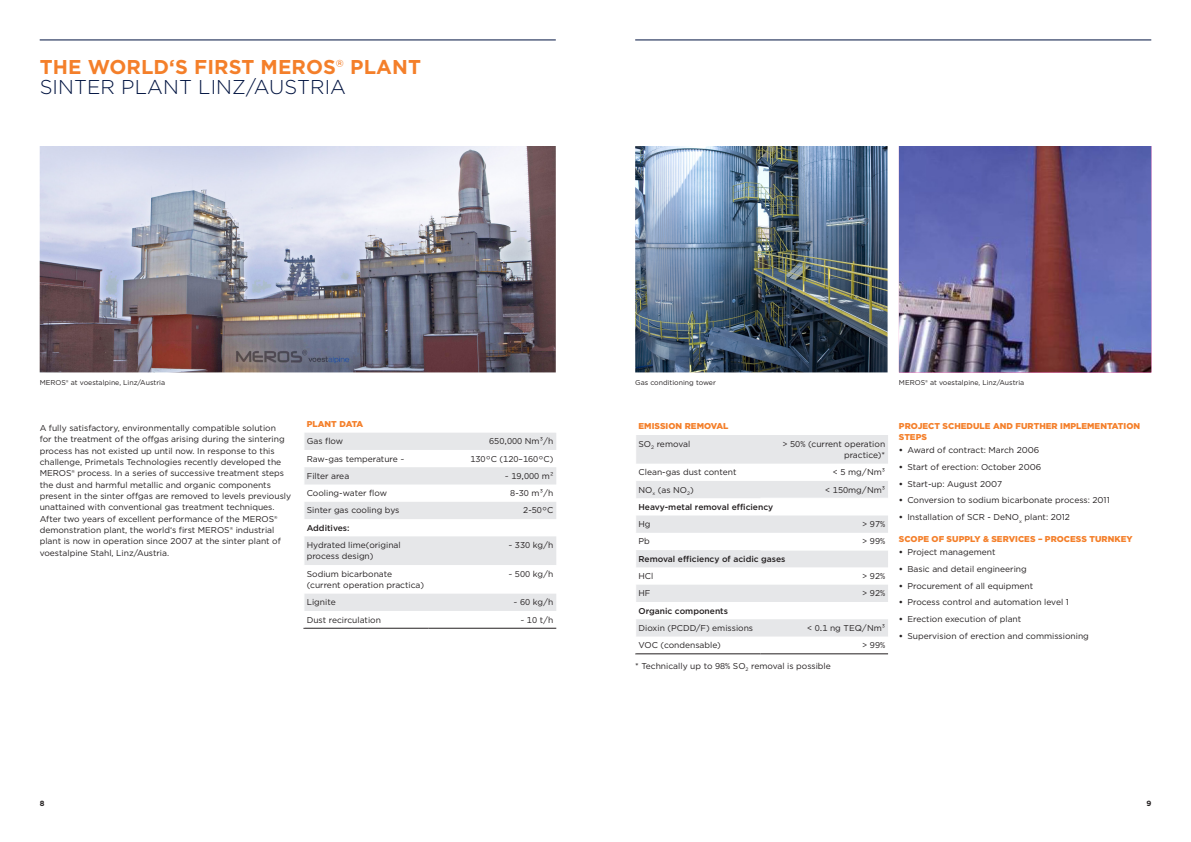
<style>
.page{position:relative;width:1191px;height:842px;background:#fff}
.page>*{position:absolute;margin:0;border:0;box-sizing:border-box;transform-origin:0 0}
._01__Headline_-_Light_-_25pt_-_orange{font:700 20px/20px "Gotham";letter-spacing:.005em;color:#f47f2a}
._01__Copy_-_Book_-_8_5_pt_-_black{font:8.5px/11.3px "Gotham";color:#231f20}
._06__Table_Copy_left_-_Book_-_8_5pt_-_bla{font:8.5px/11.3px "Gotham";color:#231f20}
._06__Table_Copy_right-_Book_-_8_5pt_-_bla{font:8.5px/11.3px "Gotham";color:#231f20;text-align:right}
._06__Table_Copy_left_-_Book_-_8_5pt_-_bla-2{font:500 8.5px "Gotham";color:#231f20}
._02__Subhead_-_Bold_-_8_5pt_-_orange{font:900 8.5px/11.3px "Gotham";letter-spacing:.005em;color:#f47f2a}
._06__Table_Headline_-_Bold_-_8_5pt_-_oran{font:900 8.5px "Gotham";letter-spacing:.005em;color:#f47f2a}
.t1{font:700 7.5px "Gotham";color:#231f20}
._06__Copy_-_Book_-_7pt_-_black{font:7px "Gotham";color:#231f20}
.s1{font-weight:400}
.s2{font-weight:300;color:#001340}
.s3{font-weight:700}
</style>
<div class="page">
<hr style="left:303px;top:628px;width:126px;height:1px;background:#231f20">
<hr style="left:429px;top:628px;width:127px;height:1px;background:#231f20">
<svg style="left:303px;top:433px;width:254px;height:195px"></svg>
<hr style="left:635px;top:653px;width:125px;height:1px;background:#231f20">
<hr style="left:760px;top:653px;width:128px;height:1px;background:#231f20">
<svg style="left:636px;top:435px;width:252px;height:202px"></svg>
<hr style="left:40px;top:40px;width:516px;height:1px;background:#001340">
<hr style="left:635px;top:40px;width:516px;height:1px;background:#001340">
<img style="left:40px;top:146px;width:516px;height:226px">
<img style="left:635px;top:146px;width:252px;height:226px">
<img style="left:899px;top:146px;width:252px;height:226px">
<p class="_01__Headline_-_Light_-_25pt_-_orange" style="left:40px;top:57px;width:383px">THE WORLD‘S FIRST MEROS<span class="s1">®</span> PLANT<br><span class="s2">SINTER PLANT LINZ/AUSTRIA</span></p>
<p class="_06__Copy_-_Book_-_7pt_-_black" style="left:40px;top:378px;width:127px">MEROS® at voestalpine, Linz/Austria</p>
<p class="_06__Copy_-_Book_-_7pt_-_black" style="left:635px;top:378px;width:82px">Gas conditioning tower</p>
<p class="_06__Copy_-_Book_-_7pt_-_black" style="left:899px;top:378px;width:127px">MEROS® at voestalpine, Linz/Austria</p>
<p class="_01__Copy_-_Book_-_8_5_pt_-_black" style="left:40px;top:422px;width:253px">A fully satisfactory, environmentally compatible solution<br>for the treatment of the offgas arising during the sintering process has not existed up until now. In response to this challenge, Primetals Technologies recently developed the MEROS® process. In a series of successive treatment steps the dust and harmful metallic and organic components present in the sinter offgas are removed to levels previously unattained with conventional gas treatment techniques.<br>After two years of excellent performance of the MEROS® demonstration plant, the world‘s first MEROS® industrial plant is now in operation since 2007 at the sinter plant of voestalpine Stahl, Linz/Austria.</p>
<p class="_06__Table_Headline_-_Bold_-_8_5pt_-_oran" style="left:307px;top:418px;width:58px">PLANT DATA</p>
<p class="_06__Table_Copy_left_-_Book_-_8_5pt_-_bla" style="left:307px;top:435px;width:38px">Gas flow</p>
<p class="_06__Table_Copy_right-_Book_-_8_5pt_-_bla" style="left:489px;top:435px;width:66px">650,000 Nm³/h</p>
<p class="_06__Table_Copy_left_-_Book_-_8_5pt_-_bla" style="left:307px;top:453px;width:99px">Raw-gas temperature ~</p>
<p class="_06__Table_Copy_right-_Book_-_8_5pt_-_bla" style="left:470px;top:453px;width:85px">130°C (120–160°C)</p>
<p class="_06__Table_Copy_left_-_Book_-_8_5pt_-_bla" style="left:307px;top:470px;width:44px">Filter area</p>
<p class="_06__Table_Copy_right-_Book_-_8_5pt_-_bla" style="left:505px;top:470px;width:50px">~ 19,000 m²</p>
<p class="_06__Table_Copy_left_-_Book_-_8_5pt_-_bla" style="left:307px;top:487px;width:82px">Cooling-water flow</p>
<p class="_06__Table_Copy_right-_Book_-_8_5pt_-_bla" style="left:510px;top:487px;width:45px">8-30 m³/h</p>
<p class="_06__Table_Copy_left_-_Book_-_8_5pt_-_bla" style="left:307px;top:505px;width:94px">Sinter gas cooling bys</p>
<p class="_06__Table_Copy_right-_Book_-_8_5pt_-_bla" style="left:523px;top:505px;width:32px">2-50°C</p>
<p class="_06__Table_Copy_left_-_Book_-_8_5pt_-_bla-2" style="left:307px;top:522px;width:44px">Additives:</p>
<p class="_06__Table_Copy_left_-_Book_-_8_5pt_-_bla" style="left:307px;top:539px;width:96px">Hydrated lime(original process design)</p>
<p class="_06__Table_Copy_right-_Book_-_8_5pt_-_bla" style="left:508px;top:539px;width:47px">~ 330 kg/h</p>
<p class="_06__Table_Copy_left_-_Book_-_8_5pt_-_bla" style="left:307px;top:568px;width:87px">Sodium bicarbonate</p>
<p class="_06__Table_Copy_left_-_Book_-_8_5pt_-_bla" style="left:307px;top:579px;width:119px">(current operation practica)</p>
<p class="_06__Table_Copy_right-_Book_-_8_5pt_-_bla" style="left:508px;top:568px;width:47px">~ 500 kg/h</p>
<p class="_06__Table_Copy_left_-_Book_-_8_5pt_-_bla" style="left:307px;top:596px;width:30px">Lignite</p>
<p class="_06__Table_Copy_right-_Book_-_8_5pt_-_bla" style="left:513px;top:596px;width:41px">~ 60 kg/h</p>
<p class="_06__Table_Copy_left_-_Book_-_8_5pt_-_bla" style="left:307px;top:614px;width:76px">Dust recirculation</p>
<p class="_06__Table_Copy_right-_Book_-_8_5pt_-_bla" style="left:520px;top:614px;width:35px">~ 10 t/h</p>
<p class="_06__Table_Headline_-_Bold_-_8_5pt_-_oran" style="left:638px;top:420px;width:91px">EMISSION REMOVAL</p>
<p class="_06__Table_Copy_left_-_Book_-_8_5pt_-_bla" style="left:638px;top:438px;width:53px">SO<sub>2</sub> removal</p>
<p class="_06__Table_Copy_right-_Book_-_8_5pt_-_bla" style="left:782px;top:438px;width:104px">&gt; 50% (current operation practice)*</p>
<p class="_06__Table_Copy_left_-_Book_-_8_5pt_-_bla" style="left:638px;top:466px;width:99px">Clean-gas dust content</p>
<p class="_06__Table_Copy_right-_Book_-_8_5pt_-_bla" style="left:833px;top:466px;width:54px">&lt; 5 mg/Nm³</p>
<p class="_06__Table_Copy_left_-_Book_-_8_5pt_-_bla" style="left:638px;top:484px;width:57px">NO<sub>x</sub> (as NO<sub>2</sub>)</p>
<p class="_06__Table_Copy_right-_Book_-_8_5pt_-_bla" style="left:825px;top:484px;width:61px">&lt; 150mg/Nm³</p>
<p class="_06__Table_Copy_left_-_Book_-_8_5pt_-_bla-2" style="left:638px;top:501px;width:136px">Heavy-metal removal efficiency</p>
<p class="_06__Table_Copy_left_-_Book_-_8_5pt_-_bla" style="left:638px;top:518px;width:14px">Hg</p>
<p class="_06__Table_Copy_right-_Book_-_8_5pt_-_bla" style="left:862px;top:518px;width:24px">&gt; 97%</p>
<p class="_06__Table_Copy_left_-_Book_-_8_5pt_-_bla" style="left:638px;top:536px;width:13px">Pb</p>
<p class="_06__Table_Copy_right-_Book_-_8_5pt_-_bla" style="left:862px;top:536px;width:24px">&gt; 99%</p>
<p class="_06__Table_Copy_left_-_Book_-_8_5pt_-_bla-2" style="left:638px;top:553px;width:148px">Removal efficiency of acidic gases</p>
<p class="_06__Table_Copy_left_-_Book_-_8_5pt_-_bla" style="left:638px;top:570px;width:16px">HCl</p>
<p class="_06__Table_Copy_right-_Book_-_8_5pt_-_bla" style="left:862px;top:570px;width:24px">&gt; 92%</p>
<p class="_06__Table_Copy_left_-_Book_-_8_5pt_-_bla" style="left:638px;top:587px;width:14px">HF</p>
<p class="_06__Table_Copy_right-_Book_-_8_5pt_-_bla" style="left:862px;top:587px;width:24px">&gt; 92%</p>
<p class="_06__Table_Copy_left_-_Book_-_8_5pt_-_bla-2" style="left:638px;top:605px;width:91px">Organic components</p>
<p class="_06__Table_Copy_left_-_Book_-_8_5pt_-_bla" style="left:638px;top:622px;width:116px">Dioxin (PCDD/F) emissions</p>
<p class="_06__Table_Copy_right-_Book_-_8_5pt_-_bla" style="left:807px;top:622px;width:80px">&lt; 0.1 ng TEQ/Nm³</p>
<p class="_06__Table_Copy_left_-_Book_-_8_5pt_-_bla" style="left:638px;top:639px;width:84px">VOC (condensable)</p>
<p class="_06__Table_Copy_right-_Book_-_8_5pt_-_bla" style="left:862px;top:639px;width:24px">&gt; 99%</p>
<p class="_06__Table_Copy_right-_Book_-_8_5pt_-_bla" style="left:635px;top:660px;width:197px">* Technically up to 98% SO<sub>2</sub> removal is possible</p>
<p class="_02__Subhead_-_Bold_-_8_5pt_-_orange" style="left:899px;top:420px;width:243px">PROJECT SCHEDULE AND FURTHER IMPLEMENTATION<br>STEPS</p>
<p class="_01__Copy_-_Book_-_8_5_pt_-_black" style="left:899px;top:444px;width:142px"><span class="s3">•</span> Award of contract: March 2006</p>
<p class="_01__Copy_-_Book_-_8_5_pt_-_black" style="left:899px;top:461px;width:144px"><span class="s3">•</span> Start of erection: October 2006</p>
<p class="_01__Copy_-_Book_-_8_5_pt_-_black" style="left:899px;top:478px;width:105px"><span class="s3">•</span> Start-up: August 2007</p>
<p class="_01__Copy_-_Book_-_8_5_pt_-_black" style="left:899px;top:494px;width:212px"><span class="s3">•</span> Conversion to sodium bicarbonate process: 2011</p>
<p class="_01__Copy_-_Book_-_8_5_pt_-_black" style="left:899px;top:511px;width:173px"><span class="s3">•</span> Installation of SCR - DeNO<sub>x</sub> plant: 2012</p>
<p class="_02__Subhead_-_Bold_-_8_5pt_-_orange" style="left:899px;top:534px;width:235px">SCOPE OF SUPPLY &amp; SERVICES – PROCESS TURNKEY</p>
<p class="_01__Copy_-_Book_-_8_5_pt_-_black" style="left:899px;top:546px;width:98px"><span class="s3">•</span> Project management</p>
<p class="_01__Copy_-_Book_-_8_5_pt_-_black" style="left:899px;top:563px;width:129px"><span class="s3">•</span> Basic and detail engineering</p>
<p class="_01__Copy_-_Book_-_8_5_pt_-_black" style="left:899px;top:580px;width:136px"><span class="s3">•</span> Procurement of all equipment</p>
<p class="_01__Copy_-_Book_-_8_5_pt_-_black" style="left:899px;top:596px;width:171px"><span class="s3">•</span> Process control and automation level 1</p>
<p class="_01__Copy_-_Book_-_8_5_pt_-_black" style="left:899px;top:613px;width:124px"><span class="s3">•</span> Erection execution of plant</p>
<p class="_01__Copy_-_Book_-_8_5_pt_-_black" style="left:899px;top:630px;width:191px"><span class="s3">•</span> Supervision of erection and commissioning</p>
<p class="t1" style="left:40px;top:798px;width:6px">8</p>
<p class="t1" style="left:1146px;top:798px;width:6px">9</p>
</div>
